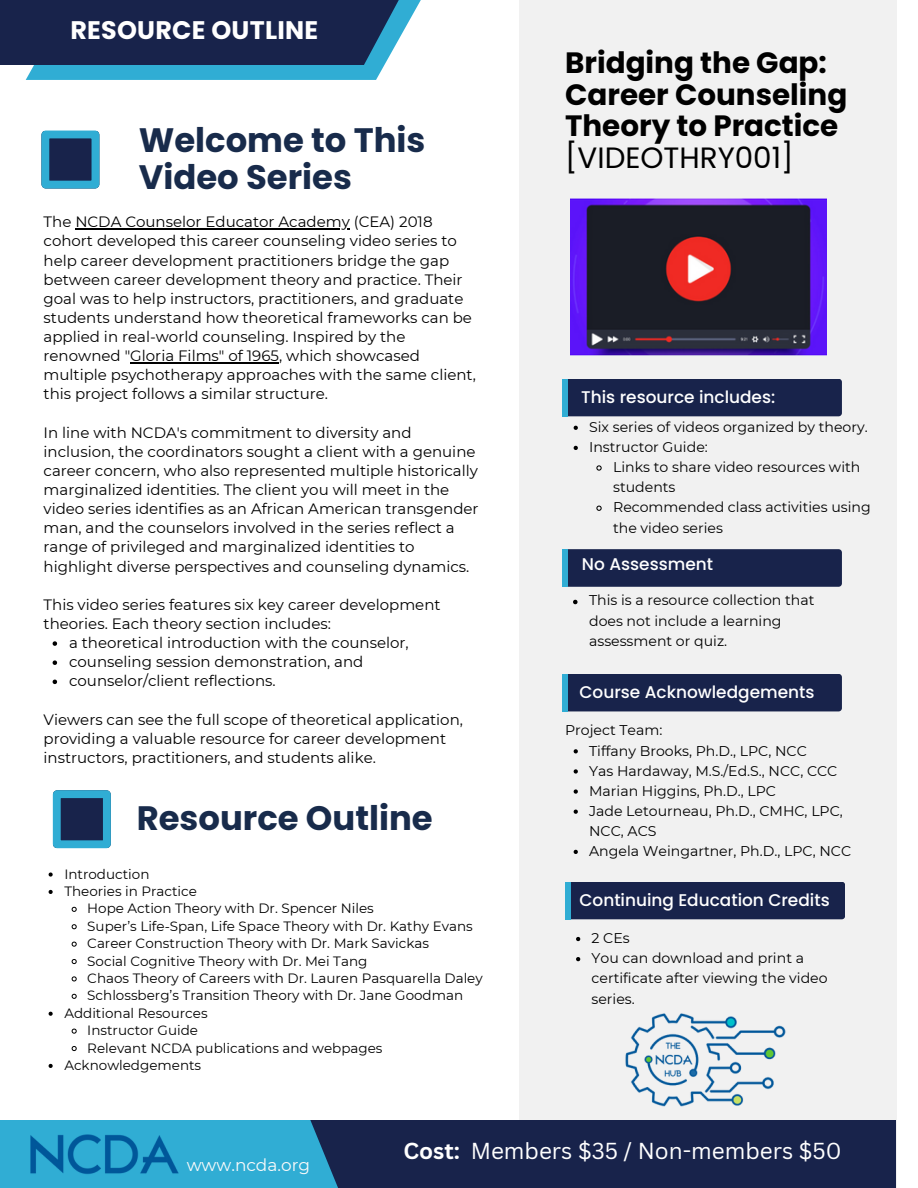
<style>
.page{position:relative;width:918px;height:1188px;background:#fff}
.page>*{position:absolute;margin:0;border:0;box-sizing:border-box;transform-origin:0 0}
.t1{font:700 33.9px/37px "Poppins";color:#182b4b}
.t2{font:700 29.4px/31.5px "Poppins";color:#000}
.t3{font:700 25.35px "Poppins";letter-spacing:.01em;color:#fff}
.t4{font:22.5px "Canva Sans";color:#fff}
.t5{font:500 16.95px "Poppins";color:#fff}
.t6{font:16.95px "Montserrat";color:#fafafa}
.t7{font:15px/19.2px "Montserrat";color:#000}
.t8{font:14.1px/20.1px "Montserrat";color:#000}
.t9{font:13.5px "Montserrat";color:#000}
.s1{font-weight:400}
.s2{font-weight:700}
</style>
<div class="page">
<div style="left:519px;top:0;width:377px;height:1188px;background:#f1f1f1"></div>
<div style="left:234px;top:1120px;width:662px;height:68px;background:#18234b"></div>
<div style="left:0;top:1120px;width:338px;height:68px;background:#30add4"></div>
<div style="left:565px;top:882px;width:280px;height:37px;background:#18234b;border-radius:3px"></div>
<div style="left:565px;top:882px;width:5px;height:37px;background:#30add4"></div>
<div style="left:562px;top:674px;width:280px;height:37px;background:#18234b;border-radius:3px"></div>
<div style="left:562px;top:674px;width:5px;height:37px;background:#30add4"></div>
<div style="left:562px;top:549px;width:280px;height:38px;background:#18234b;border-radius:3px"></div>
<div style="left:562px;top:549px;width:5px;height:38px;background:#30add4"></div>
<div style="left:562px;top:379px;width:280px;height:37px;background:#18234b;border-radius:3px"></div>
<div style="left:562px;top:379px;width:5px;height:37px;background:#30add4"></div>
<svg style="left:41px;top:131px;width:58px;height:58px"></svg>
<svg style="left:26px;top:65px;width:359px;height:15px;fill:#30add4"></svg>
<div style="left:0;top:0;width:439px;height:65px;background:#18234b"></div>
<img style="left:30px;top:1134px;width:149px;height:42px">
<img style="left:625px;top:1013px;width:161px;height:94px">
<img style="left:571px;top:198px;width:255px;height:158px">
<svg style="left:576px;top:937px;width:4px;height:4px"></svg>
<svg style="left:576px;top:957px;width:4px;height:4px"></svg>
<svg style="left:574px;top:749px;width:4px;height:4px"></svg>
<svg style="left:574px;top:769px;width:4px;height:5px"></svg>
<svg style="left:574px;top:789px;width:4px;height:5px"></svg>
<svg style="left:574px;top:810px;width:4px;height:4px"></svg>
<svg style="left:574px;top:850px;width:4px;height:4px"></svg>
<svg style="left:574px;top:426px;width:4px;height:4px"></svg>
<svg style="left:574px;top:446px;width:4px;height:4px"></svg>
<svg style="left:596px;top:465px;width:6px;height:6px"></svg>
<svg style="left:596px;top:505px;width:6px;height:6px"></svg>
<hr style="left:75px;top:228px;width:275px;height:2px;background:#000">
<hr style="left:130px;top:362px;width:149px;height:1px;background:#000">
<svg style="left:53px;top:641px;width:4px;height:5px"></svg>
<svg style="left:53px;top:660px;width:4px;height:5px"></svg>
<svg style="left:53px;top:680px;width:4px;height:4px"></svg>
<svg style="left:573px;top:600px;width:5px;height:4px"></svg>
<svg style="left:49px;top:873px;width:4px;height:4px"></svg>
<svg style="left:49px;top:890px;width:4px;height:4px"></svg>
<svg style="left:71px;top:906px;width:6px;height:6px"></svg>
<svg style="left:71px;top:924px;width:6px;height:6px"></svg>
<svg style="left:71px;top:941px;width:6px;height:6px"></svg>
<svg style="left:71px;top:959px;width:6px;height:6px"></svg>
<svg style="left:71px;top:976px;width:6px;height:6px"></svg>
<svg style="left:71px;top:993px;width:6px;height:6px"></svg>
<svg style="left:49px;top:1012px;width:4px;height:4px"></svg>
<svg style="left:71px;top:1028px;width:6px;height:6px"></svg>
<svg style="left:71px;top:1046px;width:6px;height:6px"></svg>
<svg style="left:49px;top:1064px;width:4px;height:4px"></svg>
<svg style="left:53px;top:790px;width:58px;height:58px"></svg>
<p class="t3" style="left:70px;top:12px;width:249px">RESOURCE OUTLINE</p>
<p class="t1" style="left:139px;top:122px;width:288px">Welcome to This<br>Video Series</p>
<h5 class="t7" style="left:44px;top:212px;width:390px">The NCDA Counselor Educator Academy (CEA) 2018</h5>
<p class="t7" style="left:44px;top:231px;width:434px">cohort developed this career counseling video series to help career development practitioners bridge the gap between career development theory and practice. Their goal was to help instructors, practitioners, and graduate students understand how theoretical frameworks can be applied in real-world counseling. Inspired by the renowned "Gloria Films" of 1965, which showcased multiple psychotherapy approaches with the same client, this project follows a similar structure.</p>
<p class="t7" style="left:44px;top:423px;width:369px">In line with NCDA's commitment to diversity and</p>
<p class="t7" style="left:44px;top:442px;width:436px">inclusion, the coordinators sought a client with a genuine career concern, who also represented multiple historically marginalized identities. The client you will meet in the video series identifies as an African American transgender man, and the counselors involved in the series reflect a range of privileged and marginalized identities to highlight diverse perspectives and counseling dynamics.</p>
<p class="t7" style="left:44px;top:595px;width:399px">This video series features six key career development</p>
<p class="t7" style="left:69px;top:614px;width:341px;text-indent:-26px">theories. Each theory section includes:<br>a theoretical introduction with the counselor,</p>
<h1 class="t7" style="left:69px;top:652px;width:296px">counseling session demonstration, and</h1>
<p class="t7" style="left:69px;top:671px;width:208px">counselor/client reflections.</p>
<p class="t7" style="left:44px;top:710px;width:421px">Viewers can see the full scope of theoretical application,</p>
<p class="t7" style="left:44px;top:729px;width:404px">providing a valuable resource for career development instructors, practitioners, and students alike.</p>
<h1 class="t1" style="left:137px;top:800px;width:298px">Resource Outline</h1>
<p class="t9" style="left:64px;top:866px;width:87px">Introduction</p>
<p class="t9" style="left:64px;top:883px;width:134px">Theories in Practice</p>
<p class="t9" style="left:87px;top:900px;width:288px">Hope Action Theory with Dr. Spencer Niles</p>
<p class="t9" style="left:87px;top:918px;width:387px">Super’s Life-Span, Life Space Theory with Dr. Kathy Evans</p>
<p class="t9" style="left:87px;top:935px;width:343px">Career Construction Theory with Dr. Mark Savickas</p>
<p class="t9" style="left:87px;top:953px;width:282px">Social Cognitive Theory with Dr. Mei Tang</p>
<p class="t9" style="left:87px;top:970px;width:397px">Chaos Theory of Careers with Dr. Lauren Pasquarella Daley</p>
<p class="t9" style="left:87px;top:987px;width:377px">Schlossberg’s Transition Theory with Dr. Jane Goodman</p>
<p class="t9" style="left:64px;top:1005px;width:145px">Additional Resources</p>
<p class="t9" style="left:87px;top:1022px;width:112px">Instructor Guide</p>
<p class="t9" style="left:87px;top:1040px;width:297px">Relevant NCDA publications and webpages</p>
<p class="t9" style="left:64px;top:1057px;width:138px">Acknowledgements</p>
<p class="t2" style="left:565px;top:47px;width:284px">Bridging the Gap:<br>Career Counseling<br>Theory to Practice <span class="s1">[VIDEOTHRY001]</span></p>
<p class="t5" style="left:581px;top:386px;width:195px">This resource includes:</p>
<p class="t8" style="left:589px;top:417px;width:280px">Six series of videos organized by theory.</p>
<p class="t8" style="left:589px;top:437px;width:120px">Instructor Guide:</p>
<p class="t8" style="left:613px;top:457px;width:249px">Links to share video resources with students</p>
<p class="t8" style="left:613px;top:497px;width:259px">Recommended class activities using the video series</p>
<p class="t5" style="left:582px;top:552px;width:133px">No Assessment</p>
<p class="t8" style="left:589px;top:590px;width:227px">This is a resource collection that does not include a learning assessment or quiz.</p>
<h5 class="t5" style="left:579px;top:681px;width:237px">Course Acknowledgements</h5>
<p class="t8" style="left:565px;top:720px;width:99px">Project Team:</p>
<p class="t8" style="left:589px;top:740px;width:219px">Tiffany Brooks, Ph.D., LPC, NCC</p>
<p class="t8" style="left:589px;top:761px;width:250px">Yas Hardaway, M.S./Ed.S., NCC, CCC</p>
<p class="t8" style="left:589px;top:781px;width:188px">Marian Higgins, Ph.D., LPC</p>
<h5 class="t8" style="left:589px;top:801px;width:255px">Jade Letourneau, Ph.D., CMHC, LPC,<br>NCC, ACS</h5>
<p class="t8" style="left:589px;top:841px;width:264px">Angela Weingartner, Ph.D., LPC, NCC</p>
<h5 class="t5" style="left:579px;top:889px;width:252px">Continuing Education Credits</h5>
<h2 class="t8" style="left:592px;top:928px;width:40px">2 CEs</h2>
<p class="t8" style="left:592px;top:948px;width:238px">You can download and print a certificate after viewing the video series.</p>
<h3 class="t6" style="left:187px;top:1154px;width:125px">www.ncda.org</h3>
<p class="t4" style="left:403px;top:1135px;width:440px"><span class="s2">Cost:</span> Members $35 / Non-members $50</p>
</div>
